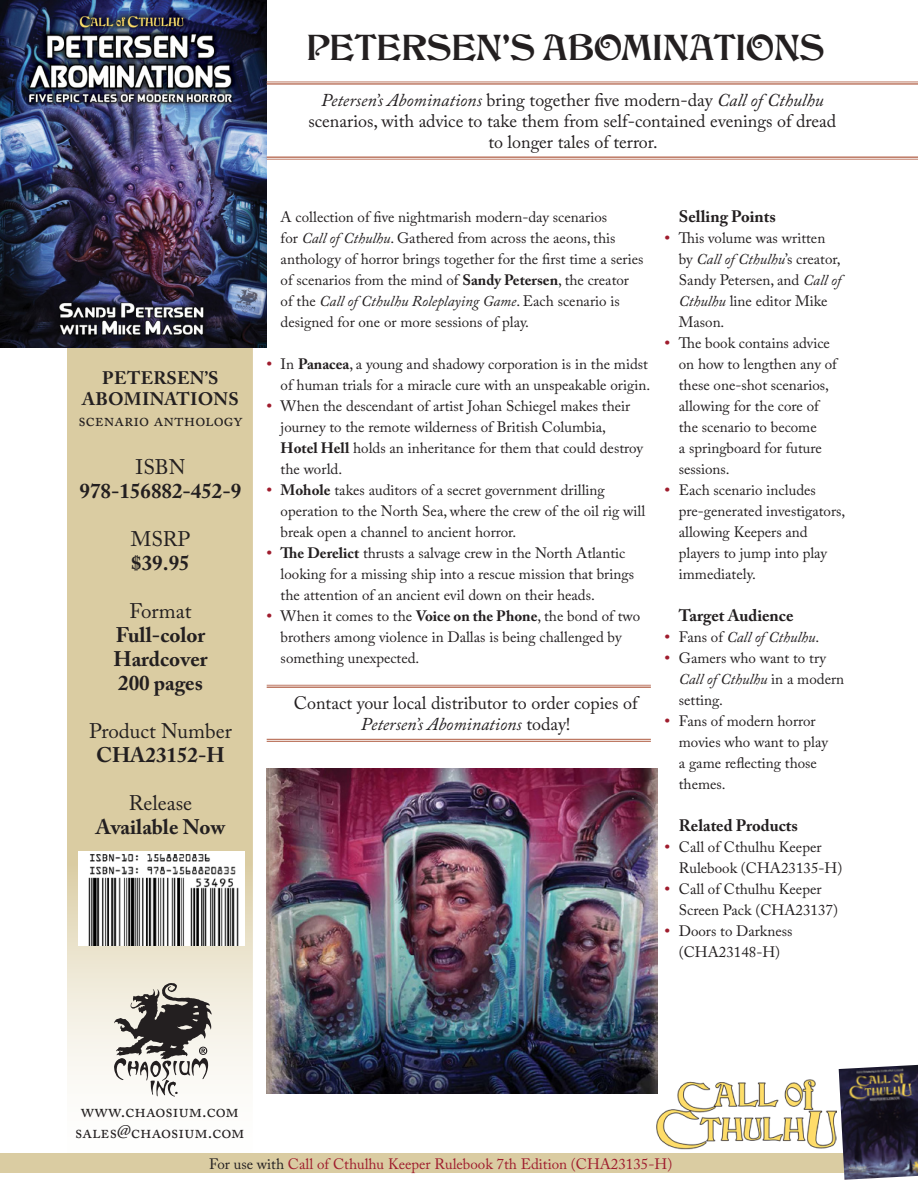
<style>
.page{position:relative;width:918px;height:1188px;background:#fff}
.page>*{position:absolute;margin:0;border:0;box-sizing:border-box;transform-origin:0 0}
.t1{font:36px "Cristoforo";letter-spacing:-.015em;color:#231f20}
.stat_block_body{font:700 21px/24px "Adobe Caslon Pro";color:#231f20}
.Stat_Block_header{font:21px "Adobe Caslon Pro";color:#231f20}
.logline{font:18px/21px "Adobe Caslon Pro";color:#231f20;text-align:center}
.logline_-_buy_blurb{font:18px/21px "Adobe Caslon Pro";color:#231f20;text-align:center}
.stat_block_title{font:700 18px/21px "Adobe Caslon Pro";letter-spacing:.015em;color:#231f20;text-align:center}
.stat_block_subhead{font:18px "Adobe Caslon Pro";color:#231f20}
.t2{font:700 16.5px "Adobe Caslon Pro";color:#231f20}
.t3{font:15px/21px "Adobe Caslon Pro";color:#231f20}
.t4{font:15px "Adobe Caslon Pro";color:#9f1c2d}
.t5{font:italic 15px "Adobe Caslon Pro";color:#231f20}
.s1{font-style:italic}
.s2{font-weight:700}
.s3{font-weight:700;color:#9f1c2d}
.s4{font-weight:700;font-style:normal;color:#9f1c2d}
.s5{font-style:normal}
.s6{color:#231f20}
</style>
<div class="page">
<svg style="left:67px;top:347px;width:185px;height:733px;background:#ddd0aa"></svg>
<svg style="left:114px;top:983px;width:98px;height:114px"></svg>
<hr style="left:267px;top:685px;width:384px;height:1px;background:#be7a65">
<hr style="left:267px;top:686px;width:384px;height:2px;background:#be7a65">
<hr style="left:267px;top:739px;width:384px;height:1px;background:#be7a65">
<hr style="left:267px;top:741px;width:384px;height:1px;background:#be7a65">
<img style="left:0;top:0;width:267px;height:347px">
<hr style="left:267px;top:82px;width:651px;height:1px;background:#be7a65">
<hr style="left:267px;top:83px;width:651px;height:2px;background:#be7a65">
<hr style="left:267px;top:156px;width:651px;height:2px;background:#be7a65">
<hr style="left:267px;top:159px;width:651px;height:1px;background:#be7a65">
<img style="left:267px;top:768px;width:391px;height:325px">
<img style="left:79px;top:851px;width:165px;height:95px">
<img style="left:656px;top:1080px;width:181px;height:70px">
<div style="left:0;top:1153px;width:918px;height:20px;background:#dacca2"></div>
<img style="left:839px;top:1065px;width:79px;height:115px">
<p class="stat_block_title" style="left:82px;top:368px;width:158px">PETERSEN’S<br>ABOMINATIONS</p>
<p class="stat_block_subhead" style="left:79px;top:410px;width:165px">scenario anthology</p>
<p class="Stat_Block_header" style="left:136px;top:455px;width:51px">ISBN</p>
<p class="stat_block_body" style="left:80px;top:479px;width:163px">978-156882-452-9</p>
<p class="Stat_Block_header" style="left:131px;top:527px;width:61px">MSRP</p>
<p class="stat_block_body" style="left:131px;top:551px;width:60px">$39.95</p>
<p class="Stat_Block_header" style="left:129px;top:599px;width:64px">Format</p>
<p class="stat_block_body" style="left:116px;top:623px;width:91px">Full-color</p>
<p class="stat_block_body" style="left:113px;top:647px;width:96px">Hardcover<br>200 pages</p>
<p class="Stat_Block_header" style="left:89px;top:719px;width:144px">Product Number</p>
<p class="stat_block_body" style="left:96px;top:743px;width:130px">CHA23152-H</p>
<p class="Stat_Block_header" style="left:129px;top:791px;width:65px">Release</p>
<p class="stat_block_body" style="left:96px;top:815px;width:131px">Available Now</p>
<p class="t1" style="left:306px;top:19px;width:520px">PETERSEN’S ABOMINATIONS</p>
<p class="logline" style="left:308px;top:89px;width:529px"><span class="s1">Petersen’s Abominations</span> bring together five modern-day <span class="s1">Call of Cthulhu </span>scenarios, with advice to take them from self-contained evenings of dread to longer tales of terror.</p>
<p class="t3" style="left:281px;top:206px;width:364px">A collection of five nightmarish modern-day scenarios<br>for <span class="s1">Call of Cthulhu</span>. Gathered from across the aeons, this anthology of horror brings together for the first time a series of scenarios from the mind of <span class="s2">Sandy Petersen</span>, the creator of the <span class="s1">Call of Cthulhu Roleplaying Game</span>. Each scenario is designed for one or more sessions of play.</p>
<p class="t3" style="left:267px;top:353px;width:385px;text-align:right"><span class="s3">•</span> In <span class="s2">Panacea</span>, a young and shadowy corporation is in the midst of human trials for a miracle cure with an unspeakable origin.</p>
<p class="t3" style="left:281px;top:395px;width:364px;text-indent:-14px"><span class="s3">•</span> When the descendant of artist Johan Schiegel makes their journey to the remote wilderness of British Columbia, <span class="s2">Hotel Hell</span> holds an inheritance for them that could destroy the world.</p>
<p class="t3" style="left:281px;top:479px;width:366px;text-indent:-14px"><span class="s3">•</span> <span class="s2">Mohole</span> takes auditors of a secret government drilling operation to the North Sea, where the crew of the oil rig will break open a channel to ancient horror.</p>
<p class="t3" style="left:281px;top:542px;width:355px;text-indent:-14px"><span class="s3">•</span> <span class="s2">The Derelict</span> thrusts a salvage crew in the North Atlantic looking for a missing ship into a rescue mission that brings the attention of an ancient evil down on their heads.</p>
<p class="t3" style="left:281px;top:605px;width:361px;text-indent:-14px"><span class="s3">•</span> When it comes to the <span class="s2">Voice on the Phone</span>, the bond of two brothers among violence in Dallas is being challenged by something unexpected.</p>
<p class="logline_-_buy_blurb" style="left:294px;top:693px;width:345px">Contact your local distributor to order copies of<br><span class="s1">Petersen’s Abominations</span> today!</p>
<p class="t2" style="left:679px;top:207px;width:99px">Selling Points</p>
<p class="t3" style="left:679px;top:227px;width:164px;text-indent:-14px"><span class="s3">•</span> This volume was written by <span class="s1">Call of Cthulhu</span>’s creator,<br>Sandy Petersen, and <span class="s1">Call of<br>Cthulhu</span> line editor Mike<br>Mason.</p>
<p class="t3" style="left:679px;top:332px;width:160px;text-indent:-14px"><span class="s3">•</span> The book contains advice on how to lengthen any of these one-shot scenarios, allowing for the core of the scenario to become<br>a springboard for future sessions.</p>
<p class="t3" style="left:679px;top:479px;width:168px;text-indent:-14px"><span class="s3">•</span> Each scenario includes pre-generated investigators, allowing Keepers and players to jump into play immediately.</p>
<p class="t2" style="left:679px;top:606px;width:116px">Target Audience</p>
<p class="t5" style="left:665px;top:628px;width:156px"><span class="s4">•</span> <span class="s5">Fans of</span> Call of Cthulhu<span class="s5">.</span></p>
<p class="t3" style="left:679px;top:647px;width:167px;text-indent:-14px"><span class="s3">•</span> Gamers who want to try<br><span class="s1">Call of Cthulhu</span> in a modern setting.</p>
<p class="t3" style="left:679px;top:710px;width:151px;text-indent:-14px"><span class="s3">•</span> Fans of modern horror movies who want to play a game reflecting those themes.</p>
<p class="t2" style="left:679px;top:816px;width:121px">Related Products</p>
<p class="t3" style="left:679px;top:836px;width:165px;text-indent:-14px"><span class="s3">•</span> Call of Cthulhu Keeper<br>Rulebook (CHA23135-H)</p>
<p class="t3" style="left:679px;top:878px;width:161px;text-indent:-14px"><span class="s3">•</span> Call of Cthulhu Keeper<br>Screen Pack (CHA23137)</p>
<p class="t3" style="left:665px;top:920px;width:129px;text-align:center"><span class="s3">•</span> Doors to Darkness (CHA23148-H)</p>
<p class="logline" style="left:75px;top:1100px;width:171px">www.chaosium.com sales@chaosium.com</p>
<p class="t4" style="left:209px;top:1155px;width:465px"><span class="s6">For use with</span> Call of Cthulhu Keeper Rulebook 7th Edition (CHA23135-H)</p>
</div>
